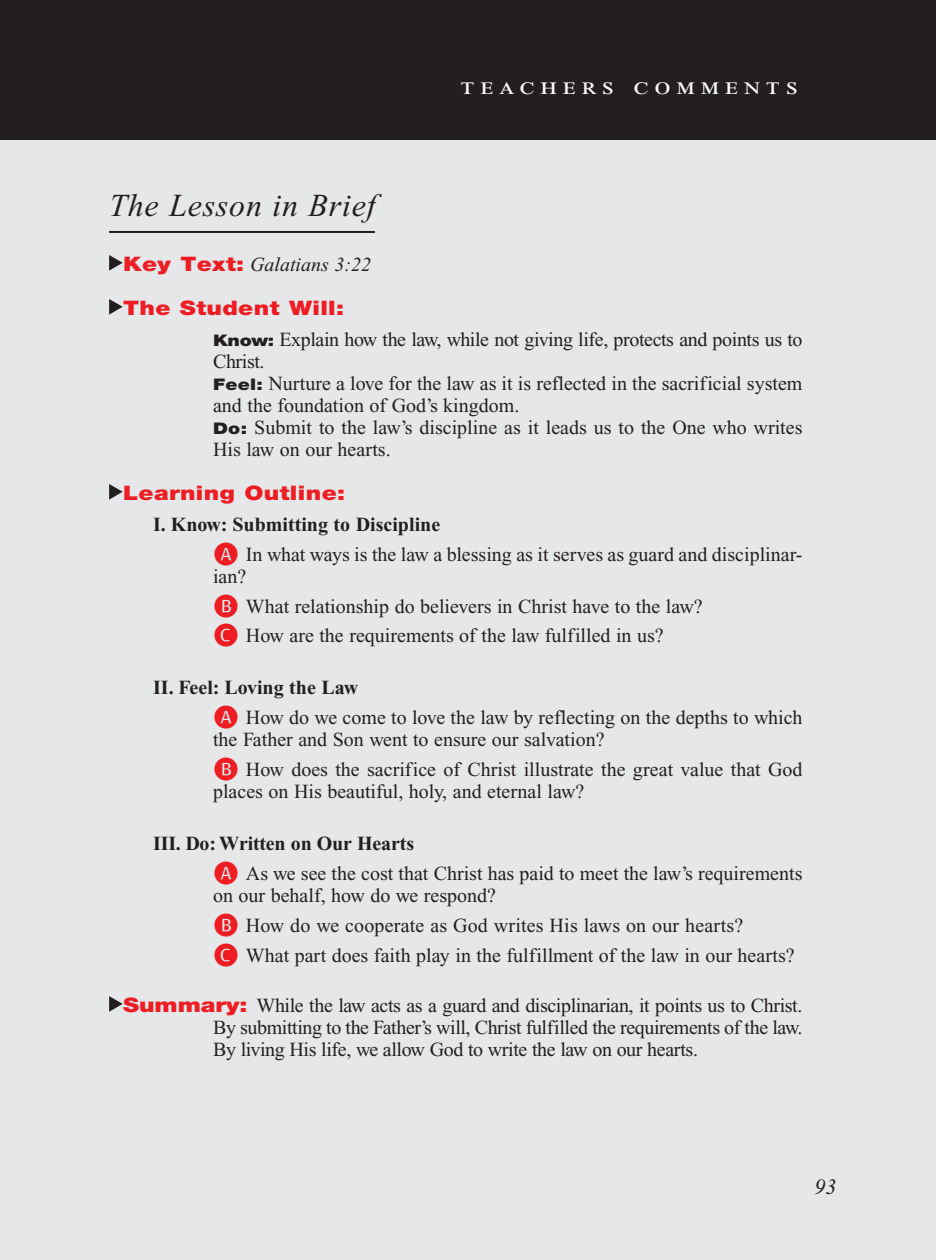
<style>
.page{position:relative;width:936px;height:1260px;background:#fff}
.page>*{position:absolute;margin:0;border:0;box-sizing:border-box;transform-origin:0 0}
.Main_Head_Teachers_C{font:italic 32px "Times New Roman PS Std";letter-spacing:.025em;color:#231f20}
.Teachers_Comments_He{font:24px "Times New Roman PS Std";letter-spacing:.2em;color:#fff;scale:1.2 1}
.PageNumbers{font:italic 22px "Times New Roman PS Std";color:#231f20}
.Bulleted_Points1{font:20px/22px "Times New Roman PS Std";color:#231f20}
.I_Have_to_Teach_Tomo{font:20px/22px "Times New Roman PS Std";letter-spacing:-.02em;color:#231f20;text-align:justify}
.Objectives_Body_Text{font:20px/22px "Times New Roman PS Std";color:#231f20}
.Roman_Numeral_Sub_He{font:700 20px "Times New Roman PS Std";color:#231f20}
.Objectives_Body_Text-2{font:20px/22px "Times New Roman PS Std";letter-spacing:-.02em;color:#231f20}
.T_Aim_bodyXindent{font:italic 20px "Times New Roman PS Std";color:#231f20}
.Roman_Numeral_Sub_He-2{font:900 20px "Helvetica Neue LT Std";letter-spacing:.015em;color:#ee1d23;scale:1.2 1}
.T_Aim_bodyXindent-2{font:900 20px "Helvetica Neue LT Std";letter-spacing:.015em;color:#ee1d23;scale:1.2 1}
.s1{font-family:"Helvetica Neue LT Std";font-weight:900;font-style:normal;color:#ee1d23}
.s2{font-family:"Helvetica Neue LT Std";font-weight:900;font-size:16px}
.s3{font-family:"Helvetica Neue LT Std";font-weight:900;color:#ee1d23}
</style>
<div class="page">
<div style="left:0;top:136px;width:936px;height:1124px;background:#e6e7e9"></div>
<hr style="left:109px;top:231px;width:266px;height:2px;background:#231f20">
<svg style="left:109px;top:255px;width:14px;height:16px"></svg>
<svg style="left:109px;top:299px;width:14px;height:16px"></svg>
<svg style="left:109px;top:484px;width:14px;height:16px"></svg>
<svg style="left:109px;top:996px;width:14px;height:16px"></svg>
<div style="left:0;top:0;width:936px;height:140px;background:#231f20"></div>
<p class="Teachers_Comments_He" style="left:461px;top:73px;width:283px">teachers comments</p>
<p class="Main_Head_Teachers_C" style="left:109px;top:188px;width:268px">The Lesson in Brief</p>
<p class="T_Aim_bodyXindent" style="left:123px;top:253px;width:250px"><span class="s1">Key Text:</span> Galatians 3:22</p>
<p class="T_Aim_bodyXindent-2" style="left:123px;top:296px;width:186px">The Student Will:</p>
<p class="Objectives_Body_Text-2" style="left:213px;top:328px;width:591px"><span class="s2">Know:</span> Explain how the law, while not giving life, protects and points us to<br>Christ.</p>
<p class="Objectives_Body_Text" style="left:213px;top:372px;width:588px"><span class="s2">Feel:</span> Nurture a love for the law as it is reflected in the sacrificial system and the foundation of God’s kingdom.</p>
<p class="Objectives_Body_Text" style="left:213px;top:416px;width:591px"><span class="s2">Do:</span> Submit to the law’s discipline as it leads us to the One who writes<br>His law on our hearts.</p>
<p class="Roman_Numeral_Sub_He-2" style="left:123px;top:481px;width:187px">Learning Outline:</p>
<p class="Roman_Numeral_Sub_He" style="left:153px;top:513px;width:289px">I. Know: Submitting to Discipline</p>
<p class="Bulleted_Points1" style="left:213px;top:543px;width:591px;text-indent:33px">In what ways is the law a blessing as it serves as guard and disciplinar&shy;ian?</p>
<p class="Bulleted_Points1" style="left:246px;top:595px;width:458px">What relationship do believers in Christ have to the law?</p>
<p class="Bulleted_Points1" style="left:246px;top:625px;width:419px">How are the requirements of the law fulfilled in us?</p>
<p class="Roman_Numeral_Sub_He" style="left:153px;top:677px;width:207px">II. Feel: Loving the Law</p>
<p class="Bulleted_Points1" style="left:213px;top:707px;width:591px;text-indent:33px">How do we come to love the law by reflecting on the depths to which the Father and Son went to ensure our salvation?</p>
<p class="Bulleted_Points1" style="left:213px;top:759px;width:591px;text-indent:33px">How does the sacrifice of Christ illustrate the great value that God places on His beautiful, holy, and eternal law?</p>
<p class="Roman_Numeral_Sub_He" style="left:153px;top:832px;width:262px">III. Do: Written on Our Hearts</p>
<p class="Bulleted_Points1" style="left:213px;top:862px;width:591px;text-indent:33px">As we see the cost that Christ has paid to meet the law’s requirements on our behalf, how do we respond?</p>
<p class="Bulleted_Points1" style="left:246px;top:914px;width:499px">How do we cooperate as God writes His laws on our hearts?</p>
<p class="Bulleted_Points1" style="left:246px;top:944px;width:550px">What part does faith play in the fulfillment of the law in our hearts?</p>
<p class="I_Have_to_Teach_Tomo" style="left:213px;top:994px;width:591px;text-indent:-90px"><span class="s3">Summary:</span> While the law acts as a guard and disciplinarian, it points us to Christ.<br>By submitting to the Father’s will, Christ fulfilled the requirements of the law.<br>By living His life, we allow God to write the law on our hearts.</p>
<p class="PageNumbers" style="left:815px;top:1175px;width:23px">93</p>
</div>
